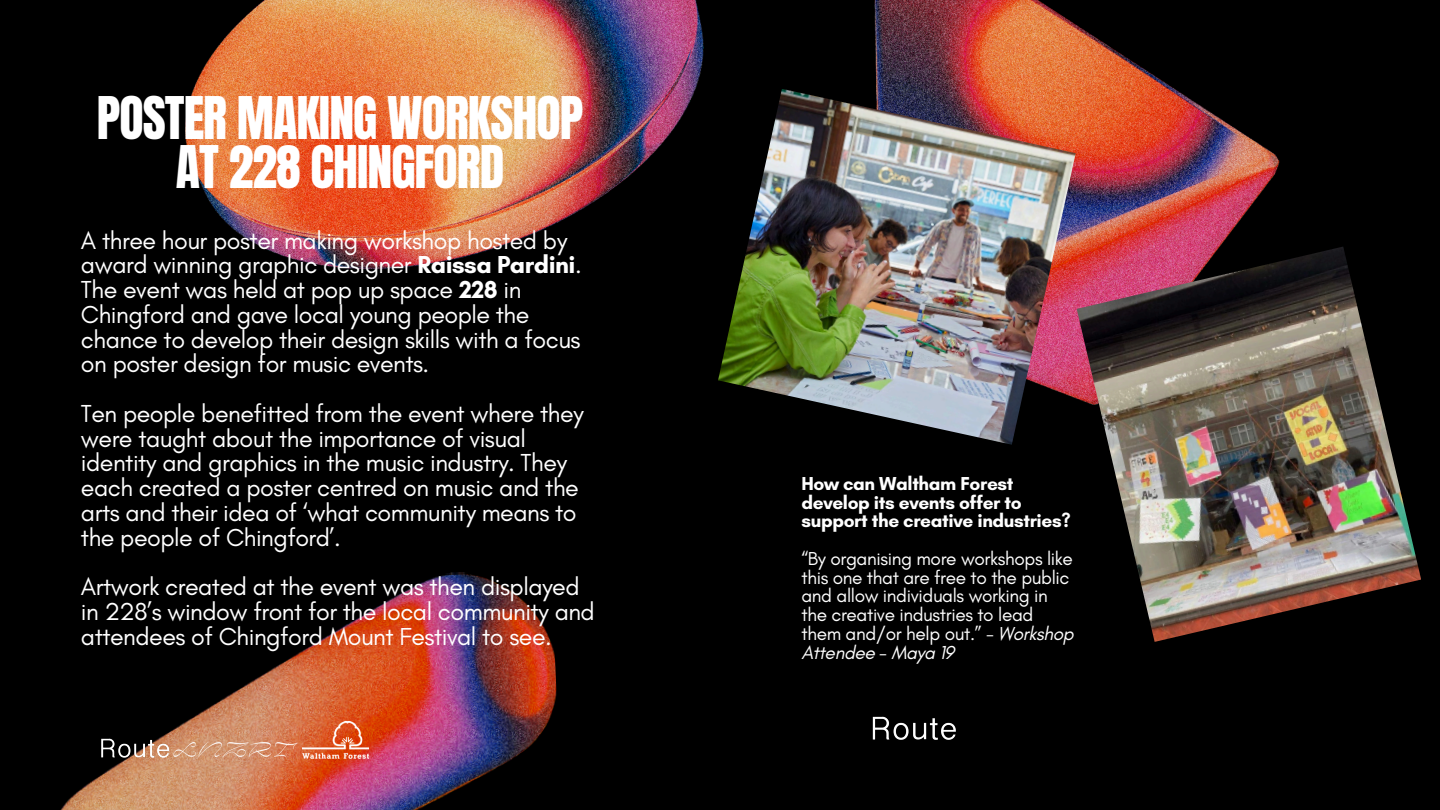
<style>
.page{position:relative;width:1440px;height:810px;background:#000}
.page>*{position:absolute;margin:0;border:0;box-sizing:border-box;transform-origin:0 0}
.t1{font:50px/49.5px "Anton";letter-spacing:-.02em;color:#fff;text-align:center}
.t2{font:25px/24.8px "Glacial Indifference";letter-spacing:-.02em;color:#fff}
.t3{font:19.1px/18.8px "Glacial Indifference";letter-spacing:-.02em;color:#fff}
.t4{font:700 19.1px/18.8px "Glacial Indifference";letter-spacing:-.02em;color:#fff}
.s1{font-weight:700}
.s2{font-style:italic}
</style>
<div class="page">
<img style="left:185px;top:0;width:518px;height:269px">
<img style="left:874px;top:0;width:406px;height:399px">
<img style="left:60px;top:572px;width:497px;height:238px">
<img style="left:872px;top:716px;width:84px;height:24px">
<img style="left:718px;top:89px;width:358px;height:356px">
<img style="left:1077px;top:247px;width:344px;height:395px">
<img style="left:81px;top:729px;width:107px;height:41px">
<img style="left:174px;top:742px;width:124px;height:16px">
<img style="left:302px;top:722px;width:66px;height:37px">
<p class="t1" style="left:97px;top:94px;width:488px">POSTER MAKING WORKSHOP<br>AT 228 CHINGFORD</p>
<h2 class="t2" style="left:81px;top:228px;width:502px">A three hour poster making workshop hosted by award winning graphic designer <span class="s1">Raissa Pardini</span>.<br>The event was held at pop up space <span class="s1">228</span> in Chingford and gave local young people the chance to develop their design skills with a focus on poster design for music events.</h2>
<p class="t2" style="left:81px;top:401px;width:504px">Ten people benefitted from the event where they were taught about the importance of visual identity and graphics in the music industry. They each created a poster centred on music and the arts and their idea of ‘what community means to the people of Chingford’.</p>
<p class="t2" style="left:81px;top:574px;width:515px">Artwork created at the event was then displayed in 228’s window front for the local community and attendees of Chingford Mount Festival to see.</p>
<p class="t4" style="left:801px;top:474px;width:271px">How can Waltham Forest develop its events offer to support the creative industries?</p>
<p class="t3" style="left:801px;top:549px;width:274px">“By organising more workshops like this one that are free to the public and allow individuals working in the creative industries to lead them and/or help out.” - <span class="s2">Workshop<br>Attendee - Maya 19</span></p>
</div>
